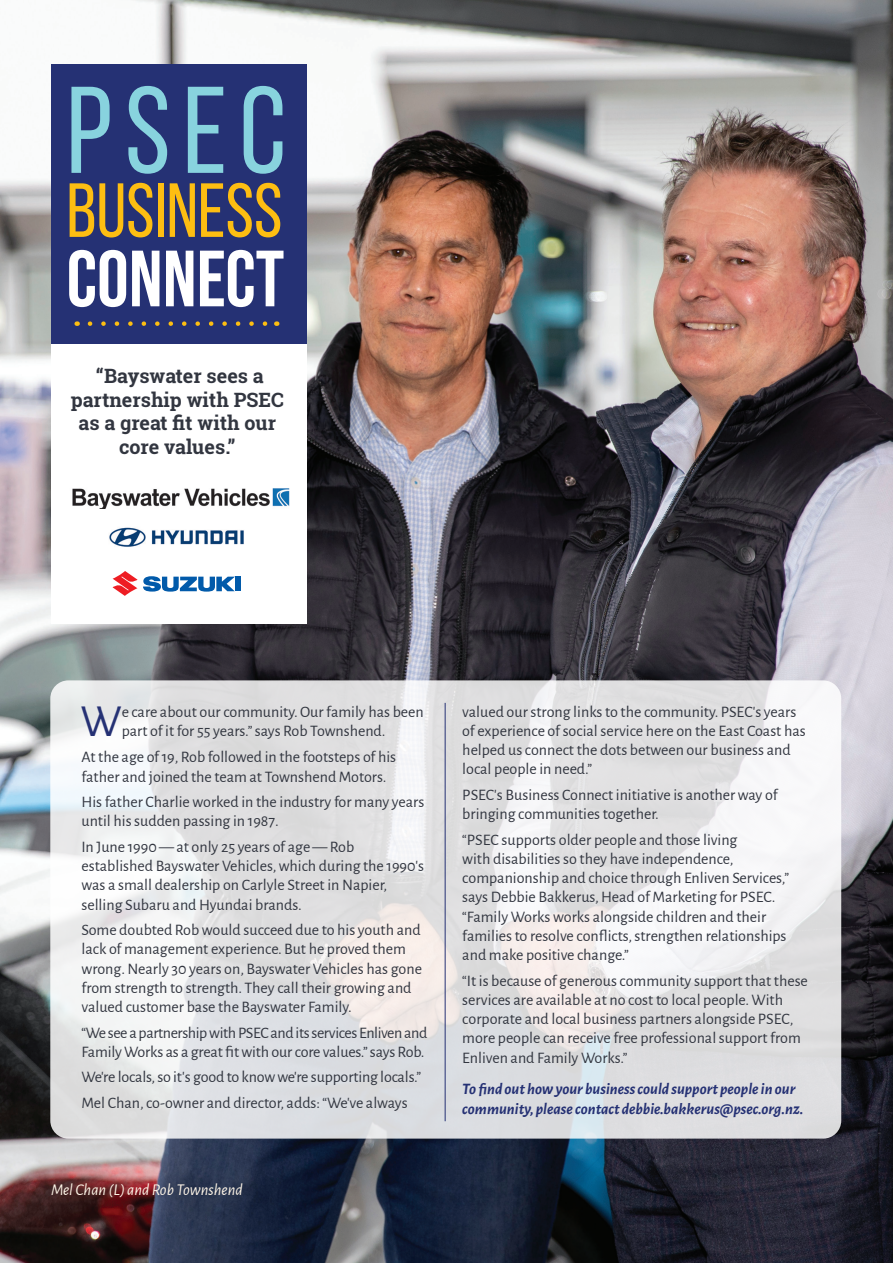
<style>
.page{position:relative;width:893px;height:1263px;background:#fff}
.page>*{position:absolute;margin:0;border:0;box-sizing:border-box;transform-origin:0 0}
.Special_Headline{font:123px "Bebas Neue";color:#88d3de}
.Special_Headline-2{font:700 79.5px "Bebas Neue Pro";color:#fff}
.Special_Headline-3{font:76.5px "Bebas Neue";color:#fdbe12}
.Body_Text_-_Drop_Cap{font:46.05px "Alegreya Sans";color:#253174}
.Pull_Quote_-_Under_T{font:700 19.8px/23.7px "Roboto Slab";color:#323640;text-align:center}
.t1{font:italic 16.5px "Alegreya Sans";color:#fef5e7}
.Body_Text{font:16.05px/19.2px "Alegreya Sans";color:#323640}
.Body_Text-2{font:16.05px/19.2px "Alegreya Sans";letter-spacing:-.025em;color:#323640}
.Body_Text-3{font:italic 700 16.05px/19.2px "Alegreya Sans";color:#253174}
.Body_Text_-_Drop_Cap-2{font:16.05px/19.2px "Alegreya Sans";color:#323640}
</style>
<div class="page">
<img style="left:0;top:0;width:893px;height:1263px">
<div style="left:51px;top:266px;width:255px;height:358px;background:#fff"></div>
<div style="left:51px;top:64px;width:255px;height:279px;background:#253174"></div>
<img style="left:72px;top:488px;width:218px;height:21px">
<img style="left:109px;top:527px;width:135px;height:20px">
<div style="left:236px;top:577px;width:5px;height:14px;background:#015aaa"></div>
<svg style="left:113px;top:571px;width:122px;height:25px"></svg>
<svg style="left:90px;top:321px;width:178px;height:5px"></svg>
<svg style="left:50px;top:680px;width:791px;height:458px;fill:#e0e0e2"></svg>
<hr style="left:445px;top:703px;width:1px;height:418px;background:#253174">
<p class="Special_Headline" style="left:67px;top:64px;width:221px">PSEC</p>
<p class="Special_Headline-3" style="left:67px;top:169px;width:217px">BUSINESS</p>
<p class="Special_Headline-2" style="left:67px;top:233px;width:219px">CONNECT</p>
<p class="Pull_Quote_-_Under_T" style="left:71px;top:364px;width:215px">“Bayswater sees a partnership with PSEC as a great fit with our core values.”</p>
<p class="Body_Text_-_Drop_Cap" style="left:81px;top:690px;width:43px">W</p>
<p class="Body_Text_-_Drop_Cap-2" style="left:122px;top:701px;width:304px">e care about our community. Our family has been part of it for 55 years.” says Rob Townshend.</p>
<p class="Body_Text" style="left:81px;top:747px;width:316px">At the age of 19, Rob followed in the footsteps of his father and joined the team at Townshend Motors.</p>
<p class="Body_Text" style="left:81px;top:792px;width:344px">His father Charlie worked in the industry for many years until his sudden passing in 1987.</p>
<p class="Body_Text" style="left:81px;top:836px;width:344px">In June 1990 — at only 25 years of age — Rob established Bayswater Vehicles, which during the 1990’s was a small dealership on Carlyle Street in Napier, selling Subaru and Hyundai brands.</p>
<p class="Body_Text" style="left:81px;top:920px;width:342px">Some doubted Rob would succeed due to his youth and lack of management experience. But he proved them wrong. Nearly 30 years on, Bayswater Vehicles has gone from strength to strength. They call their growing and valued customer base the Bayswater Family.</p>
<p class="Body_Text-2" style="left:81px;top:1022px;width:347px">“We see a partnership with PSEC and its services Enliven and<br>Family Works as a great fit with our core values.” says Rob.</p>
<p class="Body_Text" style="left:81px;top:1067px;width:341px">We’re locals, so it’s good to know we’re supporting locals.”</p>
<p class="Body_Text" style="left:81px;top:1092px;width:328px">Mel Chan, co-owner and director, adds: “We’ve always</p>
<p class="t1" style="left:51px;top:1179px;width:193px">Mel Chan (L) and Rob Townshend</p>
<p class="Body_Text" style="left:462px;top:701px;width:345px">valued our strong links to the community. PSEC’s years of experience of social service here on the East Coast has helped us connect the dots between our business and local people in need.”</p>
<p class="Body_Text" style="left:462px;top:784px;width:317px">PSEC’s Business Connect initiative is another way of bringing communities together.</p>
<p class="Body_Text" style="left:462px;top:829px;width:328px">“PSEC supports older people and those living<br>with disabilities so they have independence, companionship and choice through Enliven Services,” says Debbie Bakkerus, Head of Marketing for PSEC. “Family Works works alongside children and their families to resolve conflicts, strengthen relationships and make positive change.”</p>
<p class="Body_Text" style="left:462px;top:970px;width:347px">“It is because of generous community support that these services are available at no cost to local people. With corporate and local business partners alongside PSEC, more people can receive free professional support from Enliven and Family Works.”</p>
<p class="Body_Text-3" style="left:462px;top:1078px;width:343px">To find out how your business could support people in our community, please contact debbie.bakkerus@psec.org.nz.</p>
</div>
